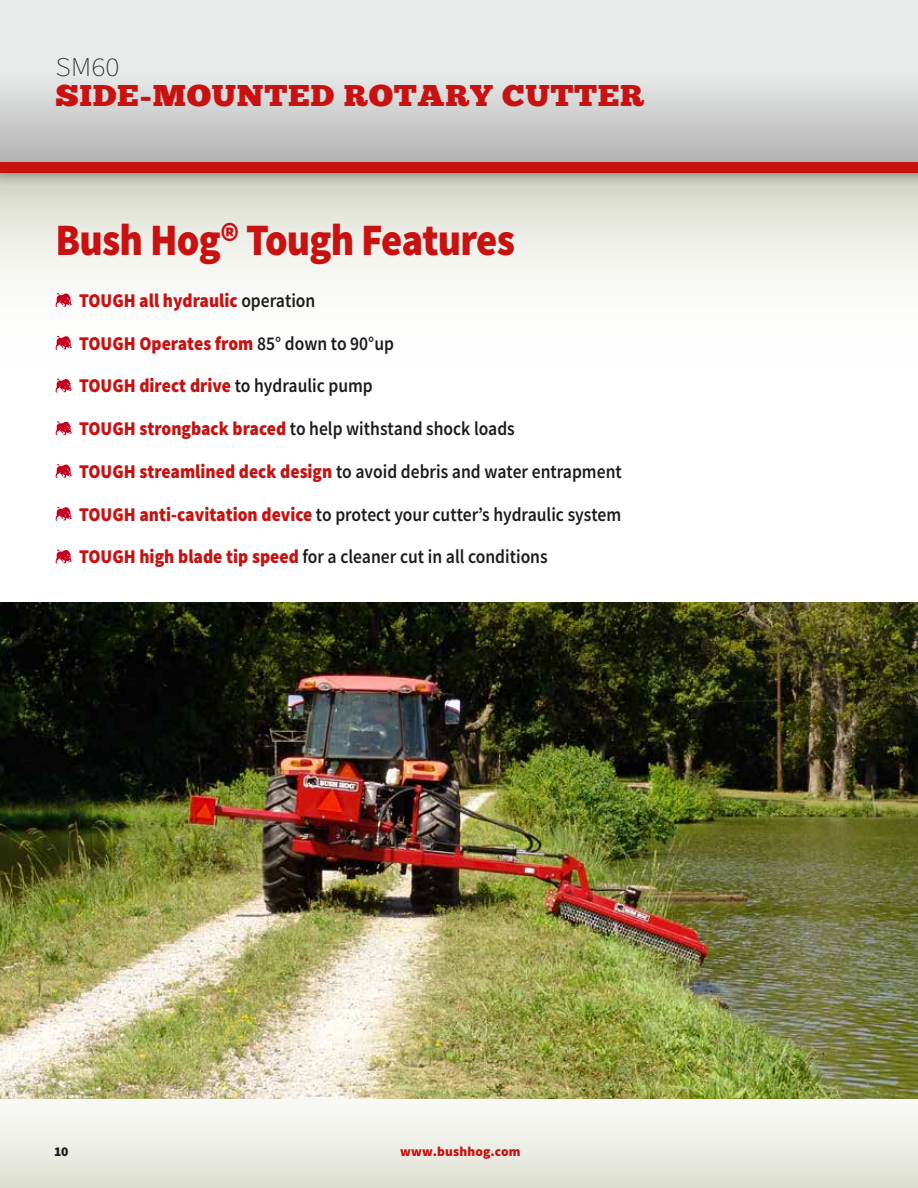
<style>
.page{position:relative;width:918px;height:1188px;background:#fff}
.page>*{position:absolute;margin:0;border:0;box-sizing:border-box;transform-origin:0 0}
.t1{font:900 45px "Source Sans Pro";letter-spacing:-.02em;color:#c71211;scale:.9 1}
.t2{font:30px "Chunk Five";letter-spacing:.02em;color:#c71211;scale:1.1 1}
.t3{font:200 27px "Source Sans Pro";color:#1c1b1a;scale:1.1 1}
.t4{font:600 19.5px/42.8px "Source Sans Pro";color:#1c1b1a;scale:.9 1}
.t5{font:900 13.5px "Source Sans Pro";letter-spacing:.01em;color:#c71211}
.t6{font:900 13.5px "Source Sans Pro";color:#1c1b1a}
.s1{font-weight:900;color:#c71211}
</style>
<div class="page">
<svg style="left:0;top:1107px;width:918px;height:81px;fill:#edeee6"></svg>
<svg style="left:0;top:186px;width:917px;height:292px"></svg>
<hr style="left:917px;top:166px;width:1px;height:326px;background:#687232">
<div style="left:0;top:0;width:918px;height:186px;background:#1c1b1a;opacity:.4"></div>
<div style="left:0;top:0;width:918px;height:166px;background:#e9eaea"></div>
<svg style="left:0;top:89px;width:918px;height:73px;background:#c8c8c8"></svg>
<svg style="left:56px;top:293px;width:16px;height:14px"></svg>
<svg style="left:56px;top:336px;width:16px;height:14px"></svg>
<svg style="left:56px;top:379px;width:16px;height:13px"></svg>
<svg style="left:56px;top:421px;width:16px;height:14px"></svg>
<svg style="left:56px;top:464px;width:16px;height:14px"></svg>
<svg style="left:56px;top:507px;width:16px;height:14px"></svg>
<svg style="left:56px;top:550px;width:16px;height:13px"></svg>
<img style="left:0;top:603px;width:918px;height:496px">
<div style="left:0;top:162px;width:918px;height:11px;background:#c71211"></div>
<h3 class="t3" style="left:56px;top:51px;width:60px">SM60</h3>
<h2 class="t2" style="left:56px;top:81px;width:537px">SIDE-MOUNTED ROTARY CUTTER</h2>
<h1 class="t1" style="left:56px;top:211px;width:512px">Bush Hog® Tough Features</h1>
<p class="t4" style="left:79px;top:280px;width:605px"><span class="s1">TOUGH all hydraulic</span> operation<br><span class="s1">TOUGH Operates from</span> 85° down to 90°up<br><span class="s1">TOUGH direct drive</span> to hydraulic pump<br><span class="s1">TOUGH strongback braced</span> to help withstand shock loads<br><span class="s1">TOUGH streamlined deck design</span> to avoid debris and water entrapment <span class="s1">TOUGH anti-cavitation device</span> to protect your cutter’s hydraulic system <span class="s1">TOUGH high blade tip speed</span> for a cleaner cut in all conditions</p>
<p class="t6" style="left:54px;top:1143px;width:16px">10</p>
<p class="t5" style="left:400px;top:1143px;width:122px">www.bushhog.com</p>
</div>
